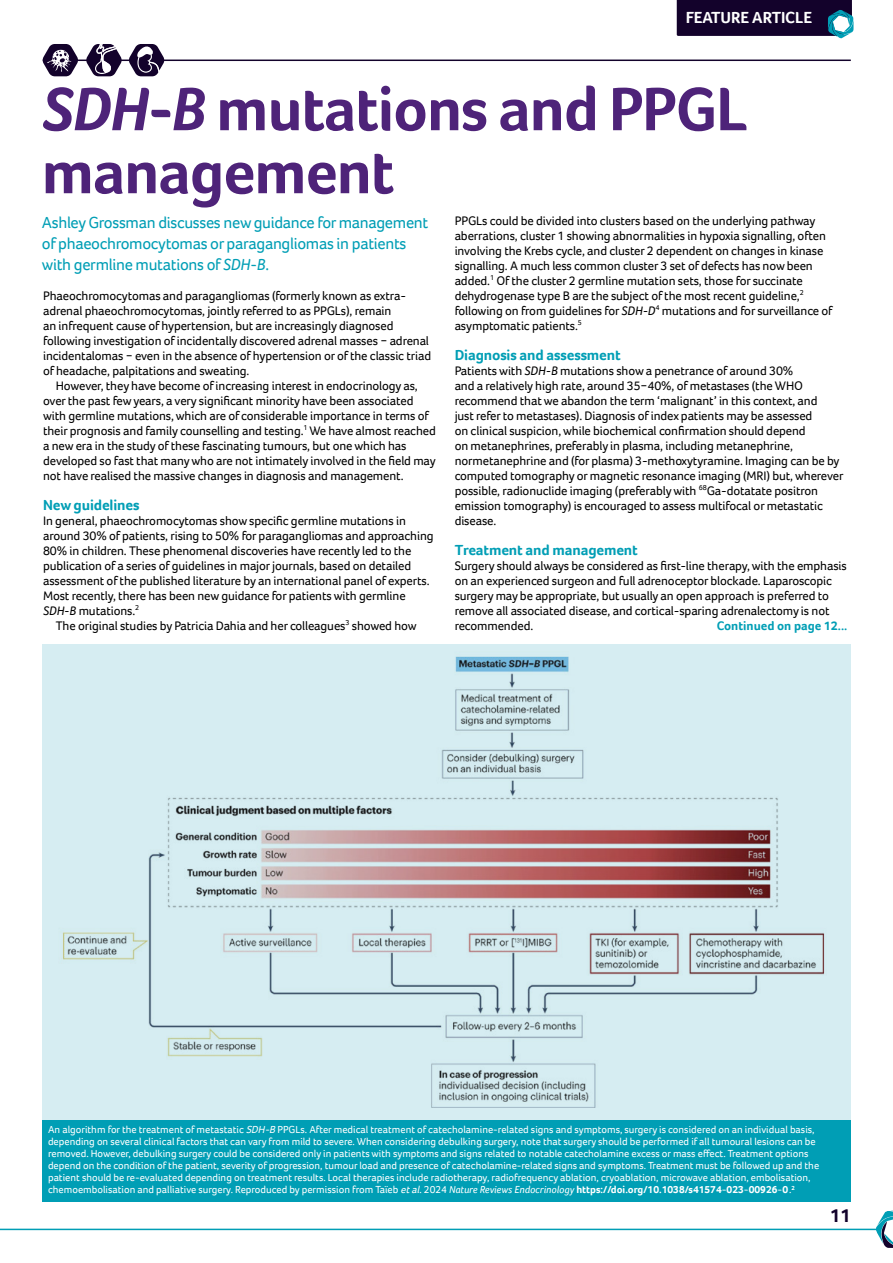
<style>
.page{position:relative;width:893px;height:1263px;background:#fff}
.page>*{position:absolute;margin:0;border:0;box-sizing:border-box;transform-origin:0 0}
.t1{font:700 63px/63px "Foco";letter-spacing:-.02em;color:#4e2379}
.t2{font:700 19.5px "Foco";color:#13022b}
.t3{font:16.5px/21px "Foco";letter-spacing:-.02em;color:#009eb5}
.t4{font:700 16.5px "Foco";letter-spacing:-.005em;color:#fff}
.t5{font:700 15px "Foco";letter-spacing:-.01em;color:#009eb5}
.t6{font:12.75px/15px "Foco";letter-spacing:-.01em;color:#000}
.t7{font:700 12.75px "Foco";color:#009eb5}
.t8{font:10.5px/12px "Foco";color:#fff}
.s1{font-style:italic}
.s2{font-weight:700}
</style>
<div class="page">
<hr style="left:0;top:1229px;width:877px;height:1px;background:#009eb5">
<svg style="left:875px;top:1211px;width:18px;height:37px"></svg>
<hr style="left:43px;top:60px;width:808px;height:1px;background:#13022b">
<div style="left:42px;top:644px;width:808px;height:524px;background:#d6edf2"></div>
<img style="left:63px;top:656px;width:762px;height:452px">
<div style="left:42px;top:1121px;width:808px;height:81px;background:#009eb5"></div>
<svg style="left:42px;top:44px;width:36px;height:32px"></svg>
<svg style="left:129px;top:44px;width:36px;height:32px"></svg>
<svg style="left:86px;top:44px;width:36px;height:32px"></svg>
<svg style="left:677px;top:0;width:176px;height:38px;background:#261f44"></svg>
<p class="t4" style="left:686px;top:7px;width:128px">FEATURE ARTICLE</p>
<h1 class="t1" style="left:42px;top:77px;width:708px"><span class="s1">SDH-B</span> mutations and PPGL management</h1>
<p class="t3" style="left:42px;top:212px;width:388px">Ashley Grossman discusses new guidance for management of phaeochromocytomas or paragangliomas in patients with germline mutations of <span class="s1">SDH-B</span>.</p>
<p class="t6" style="left:43px;top:288px;width:390px">Phaeochromocytomas and paragangliomas (formerly known as extra&shy;adrenal phaeochromocytomas, jointly referred to as PPGLs), remain<br>an infrequent cause of hypertension, but are increasingly diagnosed following investigation of incidentally discovered adrenal masses − adrenal incidentalomas − even in the absence of hypertension or of the classic triad of headache, palpitations and sweating.</p>
<p class="t6" style="left:43px;top:378px;width:394px;text-indent:13px">However, they have become of increasing interest in endocrinology as, over the past few years, a very significant minority have been associated with germline mutations, which are of considerable importance in terms of their prognosis and family counselling and testing.<sup>1</sup> We have almost reached a new era in the study of these fascinating tumours, but one which has developed so fast that many who are not intimately involved in the field may not have realised the massive changes in diagnosis and management.</p>
<p class="t5" style="left:43px;top:495px;width:98px">New guidelines</p>
<p class="t6" style="left:43px;top:513px;width:392px">In general, phaeochromocytomas show specific germline mutations in around 30% of patients, rising to 50% for paragangliomas and approaching 80% in children. These phenomenal discoveries have recently led to the publication of a series of guidelines in major journals, based on detailed assessment of the published literature by an international panel of experts.<br>Most recently, there has been new guidance for patients with germline <span class="s1">SDH-B</span> mutations.<sup>2</sup></p>
<p class="t6" style="left:56px;top:618px;width:362px">The original studies by Patricia Dahia and her colleagues<sup>3</sup> showed how</p>
<p class="t6" style="left:455px;top:213px;width:379px">PPGLs could be divided into clusters based on the underlying pathway aberrations, cluster 1 showing abnormalities in hypoxia signalling, often involving the Krebs cycle, and cluster 2 dependent on changes in kinase signalling. A much less common cluster 3 set of defects has now been added.<sup>1</sup> Of the cluster 2 germline mutation sets, those for succinate dehydrogenase type B are the subject of the most recent guideline,<sup>2 </sup>following on from guidelines for <span class="s1">SDH-D</span><sup>4</sup> mutations and for surveillance of asymptomatic patients.<sup>5</sup></p>
<p class="t5" style="left:455px;top:345px;width:168px">Diagnosis and assessment</p>
<p class="t6" style="left:455px;top:363px;width:390px">Patients with <span class="s1">SDH-B</span> mutations show a penetrance of around 30%<br>and a relatively high rate, around 35−40%, of metastases (the WHO recommend that we abandon the term ‘malignant’ in this context, and<br>just refer to metastases). Diagnosis of index patients may be assessed<br>on clinical suspicion, while biochemical confirmation should depend<br>on metanephrines, preferably in plasma, including metanephrine, normetanephrine and (for plasma) 3-methoxytyramine. Imaging can be by computed tomography or magnetic resonance imaging (MRI) but, wherever possible, radionuclide imaging (preferably with <sup>68</sup>Ga-dotatate positron emission tomography) is encouraged to assess multifocal or metastatic disease.</p>
<p class="t5" style="left:455px;top:540px;width:185px">Treatment and management</p>
<p class="t6" style="left:455px;top:558px;width:394px">Surgery should always be considered as first-line therapy, with the emphasis on an experienced surgeon and full adrenoceptor blockade. Laparoscopic surgery may be appropriate, but usually an open approach is preferred to remove all associated disease, and cortical-sparing adrenalectomy is not recommended.</p>
<p class="t7" style="left:717px;top:617px;width:132px">Continued on page 12...</p>
<p class="t8" style="left:48px;top:1123px;width:773px">An algorithm for the treatment of metastatic <span class="s1">SDH-B</span> PPGLs. After medical treatment of catecholamine-related signs and symptoms, surgery is considered on an individual basis, depending on several clinical factors that can vary from mild to severe. When considering debulking surgery, note that surgery should be performed if all tumoural lesions can be removed. However, debulking surgery could be considered only in patients with symptoms and signs related to notable catecholamine excess or mass effect. Treatment options depend on the condition of the patient, severity of progression, tumour load and presence of catecholamine-related signs and symptoms. Treatment must be followed up and the patient should be re-evaluated depending on treatment results. Local therapies include radiotherapy, radiofrequency ablation, cryoablation, microwave ablation, embolisation, chemoembolisation and palliative surgery. Reproduced by permission from Taïeb <span class="s1">etal</span>. 2024 <span class="s1">Nature Reviews Endocrinology</span> <span class="s2">https://doi.org/10.1038/s41574-023-00926-0</span> .<sup>2</sup></p>
<h2 class="t2" style="left:830px;top:1203px;width:23px">11</h2>
</div>
